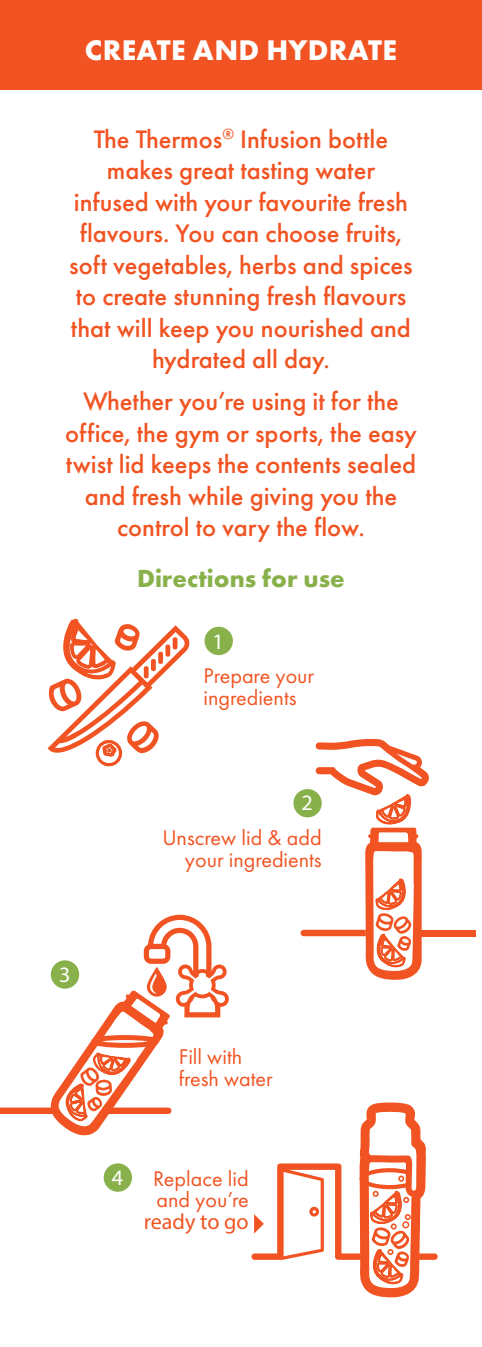
<style>
.page{position:relative;width:482px;height:1347px;background:#fff}
.page>*{position:absolute;margin:0;border:0;box-sizing:border-box;transform-origin:0 0}
.t1{font:700 29.5px "Futura PT";letter-spacing:.01em;color:#fff}
.t2{font:500 26.25px/31.5px "Futura PT";color:#f15422;text-align:center}
.t3{font:700 25.75px "Futura PT";color:#88b04b}
.t4{font:22px/21.8px "Futura PT";color:#f15422}
.t5{font:22px "Myriad Pro";color:#fff}
.s1{font-family:"Myriad Pro"}
</style>
<div class="page">
<div style="left:0;top:0;width:482px;height:90px;background:#f15422"></div>
<svg style="left:0;top:914px;width:229px;height:221px"></svg>
<div style="left:418px;top:929px;width:64px;height:7px;background:#f15422"></div>
<svg style="left:301px;top:738px;width:129px;height:242px"></svg>
<div style="left:104px;top:1163px;width:28px;height:28px;background:#88b04b;border-radius:50%"></div>
<div style="left:51px;top:960px;width:28px;height:28px;background:#88b04b;border-radius:50%"></div>
<div style="left:293px;top:789px;width:29px;height:28px;background:#88b04b;border-radius:50%"></div>
<div style="left:205px;top:627px;width:28px;height:28px;background:#88b04b;border-radius:50%"></div>
<svg style="left:251px;top:1102px;width:187px;height:196px"></svg>
<svg style="left:48px;top:618px;width:141px;height:149px"></svg>
<div style="left:476px;top:0;width:6px;height:1346px;background:#fff"></div>
<div style="left:454px;top:0;width:28px;height:90px;background:#f15422"></div>
<p class="t1" style="left:85px;top:31px;width:313px">CREATE AND HYDRATE</p>
<p class="t2" style="left:69px;top:123px;width:345px">The Thermos<sup>®</sup> Infusion bottle makes great tasting water infused with your favourite fresh flavours. You can choose fruits, soft vegetables, herbs and spices to create stunning fresh flavours that will keep you nourished and hydrated all day.</p>
<p class="t2" style="left:65px;top:385px;width:353px">Whether you’re using it for the office, the gym or sports, the easy twist lid keeps the contents sealed and fresh while giving you the control to vary the flow.</p>
<p class="t3" style="left:137px;top:562px;width:209px">Directions for use</p>
<p class="t5" style="left:213px;top:628px;width:13px">1</p>
<p class="t4" style="left:204px;top:665px;width:112px">Prepare your ingredients</p>
<p class="t5" style="left:301px;top:789px;width:13px">2</p>
<p class="t5" style="left:59px;top:960px;width:13px">3</p>
<p class="t4" style="left:162px;top:827px;width:161px;text-align:right">Unscrew lid &amp; add your ingredients</p>
<p class="t4" style="left:179px;top:1045px;width:96px">Fill with fresh water</p>
<p class="t5" style="left:112px;top:1164px;width:13px">4</p>
<p class="t4" style="left:144px;top:1167px;width:107px;text-align:center">Replace lid and you’re <span class="s1">ready to go</span></p>
</div>
